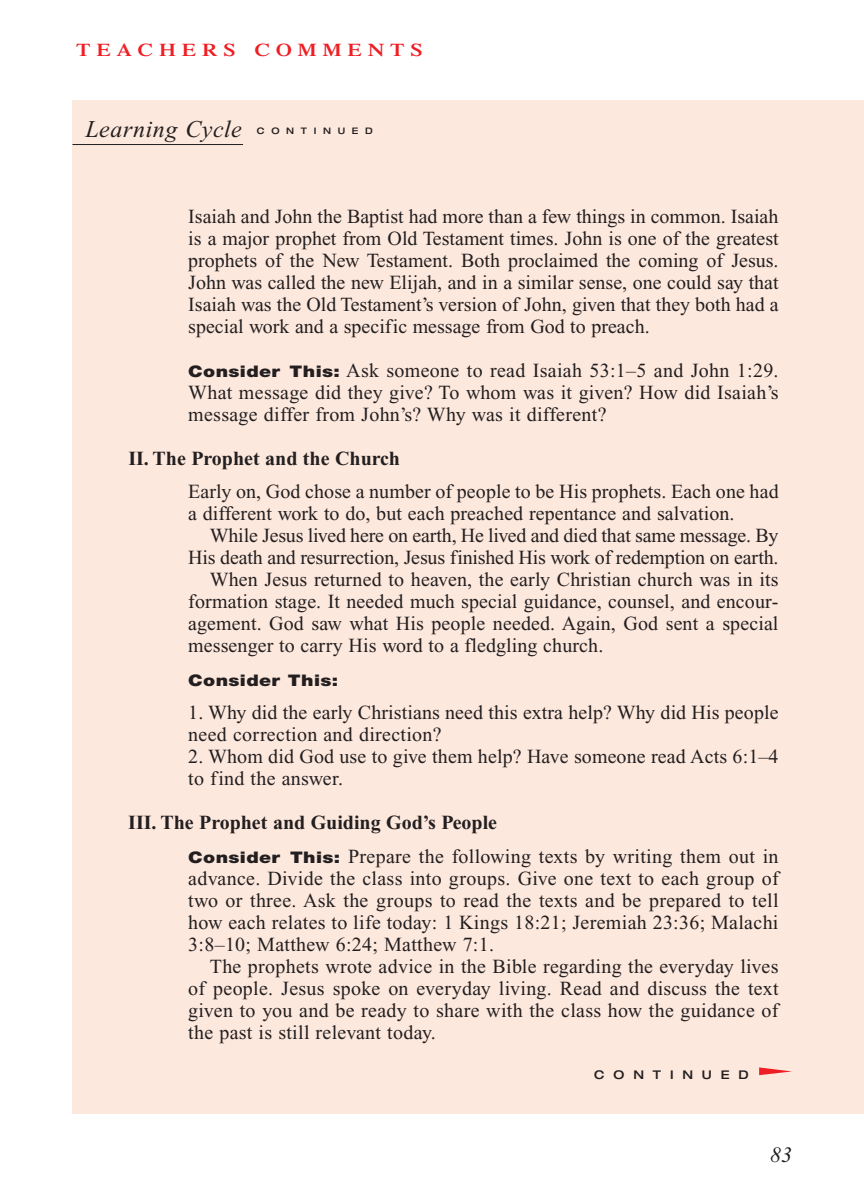
<style>
.page{position:relative;width:864px;height:1188px;background:#fff}
.page>*{position:absolute;margin:0;border:0;box-sizing:border-box;transform-origin:0 0}
.t1{font:italic 24px "Times New Roman";letter-spacing:.025em;color:#231f20}
.t2{font:italic 22px "Times New Roman";color:#231f20}
.t3{font:20px/22px "Times New Roman";letter-spacing:.005em;color:#231f20;text-align:justify}
.t4{font:700 20px "Times New Roman";color:#231f20}
.t5{font:600 18px "Times";letter-spacing:.265em;color:#ee1e24;scale:1.2 1}
.t6{font:900 16px "Helvetica Neue";letter-spacing:.02em;color:#231f20;scale:1.2 1}
.t7{font:500 expanded 12px "Helvetica Neue";letter-spacing:.74em;color:#231f20}
.t8{font:500 expanded 9px "Helvetica Neue";letter-spacing:.74em;color:#231f20}
.s1{font-family:"Helvetica Neue";font-weight:900;font-size:16px}
.s2{font-weight:700}
</style>
<div class="page">
<div style="left:73px;top:100px;width:791px;height:1013px;background:#fde8dd"></div>
<svg style="left:759px;top:1067px;width:33px;height:8px"></svg>
<hr style="left:72px;top:144px;width:171px;height:1px;background:#231f20">
<p class="t5" style="left:76px;top:44px;width:290px">TEACHERS COMMENTS</p>
<p class="t1" style="left:85px;top:120px;width:158px">Learning Cycle</p>
<p class="t8" style="left:257px;top:128px;width:117px">CONTINUED</p>
<p class="t3" style="left:188px;top:207px;width:592px">Isaiah and John the Baptist had more than a few things in common. Isaiah is a major prophet from Old Testament times. John is one of the greatest prophets of the New Testament. Both proclaimed the coming of Jesus.<br>John was called the new Elijah, and in a similar sense, one could say that Isaiah was the Old Testament’s version of John, given that they both had a special work and a specific message from God to preach.</p>
<p class="t3" style="left:188px;top:361px;width:592px"><span class="s1">Consider This:</span> Ask someone to read Isaiah 53:1–5 and John 1:29.<br>What message did they give? To whom was it given? How did Isaiah’s message differ from John’s? Why was it different?</p>
<p class="t4" style="left:128px;top:452px;width:273px">II. The Prophet and the Church</p>
<p class="t3" style="left:188px;top:483px;width:592px">Early on, God chose a number of people to be His prophets. Each one had a different work to do, but each preached repentance and salvation.</p>
<p class="t3" style="left:210px;top:527px;width:570px">While Jesus lived here on earth, He lived and died that same message. By</p>
<p class="t3" style="left:188px;top:549px;width:592px">His death and resurrection, Jesus finished His work of redemption on earth.</p>
<p class="t3" style="left:210px;top:571px;width:570px">When Jesus returned to heaven, the early Christian church was in its</p>
<p class="t3" style="left:188px;top:593px;width:592px">formation stage. It needed much special guidance, counsel, and encour-</p>
<p class="t3" style="left:188px;top:615px;width:592px">agement. God saw what His people needed. Again, God sent a special</p>
<p class="t3" style="left:188px;top:637px;width:417px">messenger to carry His word to a fledgling church.</p>
<p class="t6" style="left:188px;top:674px;width:127px">Consider This:</p>
<p class="t3" style="left:188px;top:704px;width:592px">1. Why did the early Christians need this extra help? Why did His people need correction and direction?</p>
<p class="t3" style="left:188px;top:748px;width:592px">2. Whom did God use to give them help? Have someone read Acts 6:1–4 to find the answer.</p>
<p class="t3" style="left:188px;top:808px;width:592px;line-height:33.6px;text-indent:-60px"><span class="s2">III. The Prophet and Guiding God’s People<br></span><span class="s1">Consider This:</span> Prepare the following texts by writing them out in</p>
<p class="t3" style="left:188px;top:869px;width:592px">advance. Divide the class into groups. Give one text to each group of two or three. Ask the groups to read the texts and be prepared to tell how each relates to life today: 1 Kings 18:21; Jeremiah 23:36; Malachi 3:8–10; Matthew 6:24; Matthew 7:1.</p>
<p class="t3" style="left:188px;top:957px;width:592px;text-indent:22px">The prophets wrote advice in the Bible regarding the everyday lives of people. Jesus spoke on everyday living. Read and discuss the text given to you and be ready to share with the class how the guidance of the past is still relevant today.</p>
<p class="t7" style="left:594px;top:1070px;width:156px">CONTINUED</p>
<p class="t2" style="left:770px;top:1146px;width:23px">83</p>
</div>
